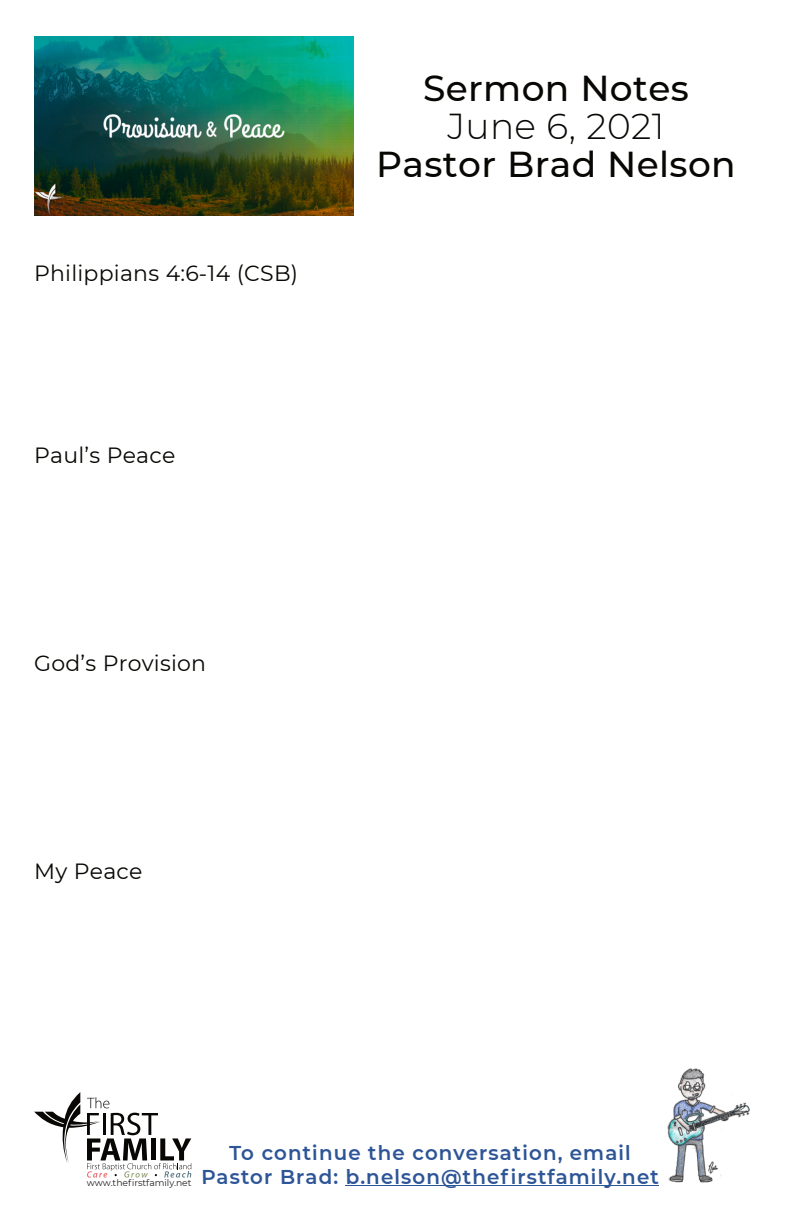
<style>
.page{position:relative;width:792px;height:1224px;background:#fff}
.page>*{position:absolute;margin:0;border:0;box-sizing:border-box;transform-origin:0 0}
.t1{font:500 36px "Montserrat";letter-spacing:.01em;color:#080704}
.t2{font:300 36px "Montserrat";letter-spacing:.01em;color:#080704}
.t3{font:22px "Montserrat";letter-spacing:.01em;color:#080704}
.t4{font:600 20px/24px "Montserrat";letter-spacing:.035em;color:#2d5597;text-align:center}
.t5{font:9.2px "Montserrat";color:#231f20}
</style>
<div class="page">
<img style="left:34px;top:36px;width:320px;height:180px">
<svg style="left:34px;top:1092px;width:157px;height:86px"></svg>
<img style="left:667px;top:1069px;width:83px;height:113px">
<hr style="left:346px;top:1185px;width:313px;height:1px;background:#2d5597">
<p class="t3" style="left:34px;top:259px;width:266px">Philippians 4:6-14 (CSB)</p>
<p class="t3" style="left:34px;top:441px;width:143px">Paul’s Peace</p>
<p class="t3" style="left:34px;top:649px;width:173px">God’s Provision</p>
<p class="t3" style="left:34px;top:857px;width:110px">My Peace</p>
<h1 class="t1" style="left:423px;top:66px;width:267px">Sermon Notes</h1>
<h1 class="t2" style="left:448px;top:104px;width:218px">June 6, 2021</h1>
<h1 class="t1" style="left:376px;top:142px;width:361px">Pastor Brad Nelson</h1>
<p class="t5" style="left:87px;top:1177px;width:106px">www.thefirstfamily.net</p>
<p class="t4" style="left:201px;top:1141px;width:460px">To continue the conversation, email<br>Pastor Brad: b.nelson@thefirstfamily.net</p>
</div>
